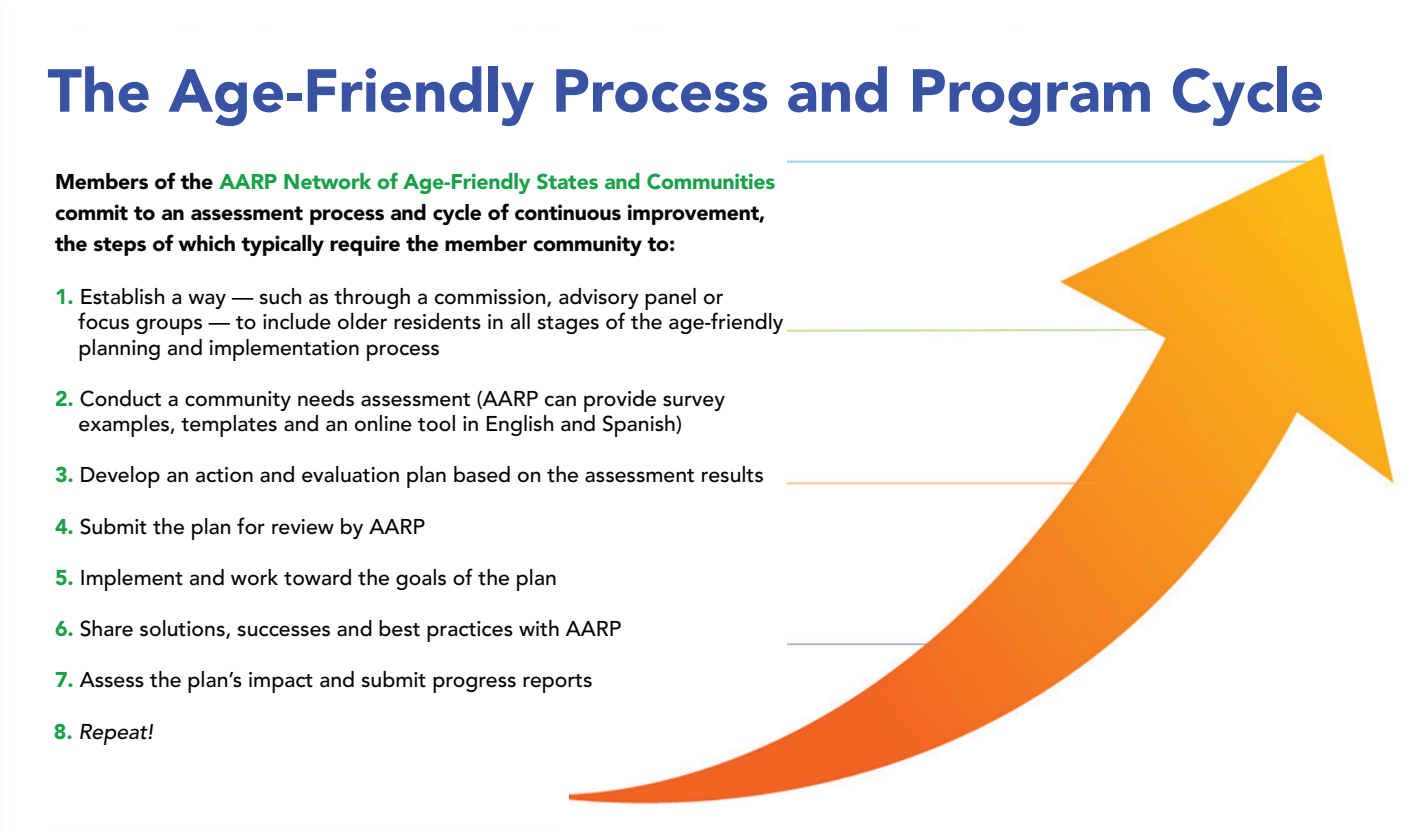
<style>
.page{position:relative;width:1425px;height:832px;background:#fff}
.page>*{position:absolute;margin:0;border:0;box-sizing:border-box;transform-origin:0 0}
.t1{font:900 60px "Avenir LT Std";color:#3853a3}
.t2{font:500 21.25px/25.5px "Avenir LT Std";color:#040503}
.t3{font:900 21.25px/31.2px "Avenir LT Std";letter-spacing:-.01em;color:#040503}
.s1{color:#1aa048}
.s2{font-weight:900;color:#1aa048}
</style>
<div class="page">
<img style="left:184px;top:26px;width:1216px;height:778px">
<div style="left:48px;top:144px;width:740px;height:584px;background:#fff"></div>
<div style="left:48px;top:28px;width:1306px;height:110px;background:#fff"></div>
<div style="left:48px;top:706px;width:521px;height:119px;background:#fff"></div>
<h1 class="t1" style="left:48px;top:54px;width:1278px">The Age-Friendly Process and Program Cycle</h1>
<p class="t3" style="left:55px;top:165px;width:722px">Members of the <span class="s1">AARP Network of Age-Friendly States and Communities </span>commit to an assessment process and cycle of continuous improvement, the steps of which typically require the member community to:</p>
<p class="t2" style="left:79px;top:284px;width:706px;text-indent:-24px"><span class="s2">1.</span> Establish a way — such as through a commission, advisory panel or<br>focus groups — to include older residents in all stages of the age-friendly planning and implementation process</p>
<p class="t2" style="left:79px;top:386px;width:648px;text-indent:-24px"><span class="s2">2.</span> Conduct a community needs assessment (AARP can provide survey examples, templates and an online tool in English and Spanish)</p>
<p class="t2" style="left:55px;top:462px;width:710px"><span class="s2">3.</span> Develop an action and evaluation plan based on the assessment results</p>
<p class="t2" style="left:55px;top:513px;width:371px"><span class="s2">4.</span> Submit the plan for review by AARP</p>
<p class="t2" style="left:55px;top:564px;width:503px"><span class="s2">5.</span> Implement and work toward the goals of the plan</p>
<p class="t2" style="left:55px;top:615px;width:568px"><span class="s2">6.</span> Share solutions, successes and best practices with AARP</p>
<p class="t2" style="left:55px;top:666px;width:539px"><span class="s2">7.</span> Assess the plan’s impact and submit progress reports</p>
</div>
